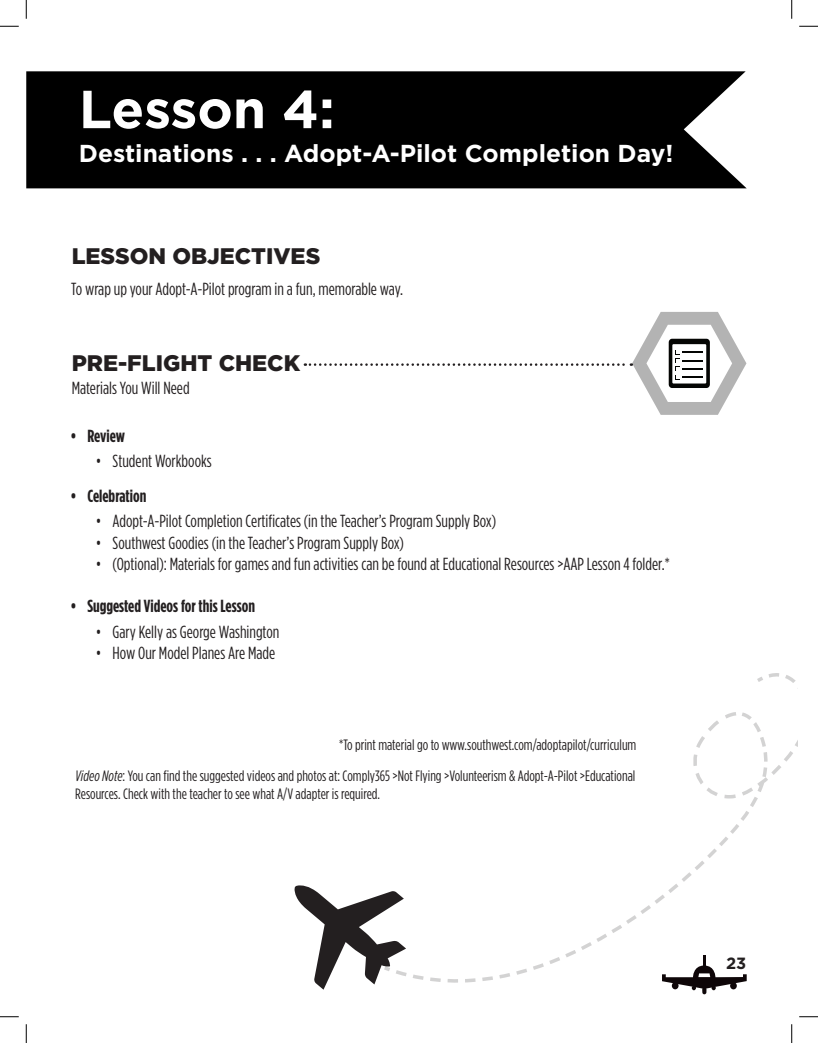
<style>
.page{position:relative;width:818px;height:1043px;background:#fff}
.page>*{position:absolute;margin:0;border:0;box-sizing:border-box;transform-origin:0 0}
.t1{font:700 53.38px "Gotham";color:#fff}
.t2{font:700 24.5px "Gotham";color:#fff}
.t3{font:900 22.5px "Gotham";color:#231f20}
.t4{font:17.5px "Gotham Condensed";color:#231f20}
.t5{font:700 17.5px "Gotham Condensed";color:#231f20}
.t6{font:700 16.25px "Gotham";color:#231f20}
.t7{font:15px/18px "Gotham Condensed";color:#231f20}
.s1{font-style:italic}
</style>
<div class="page">
<svg style="left:711px;top:974px;width:35px;height:17px"></svg>
<svg style="left:406px;top:974px;width:305px;height:21px"></svg>
<svg style="left:406px;top:673px;width:391px;height:301px"></svg>
<svg style="left:294px;top:885px;width:112px;height:104px"></svg>
<div style="left:26px;top:71px;width:720px;height:117px;background:#000"></div>
<svg style="left:305px;top:312px;width:441px;height:103px"></svg>
<hr style="left:681px;top:376px;width:21px;height:2px;background:#040503">
<svg style="left:0;top:25px;width:19px;height:2px"></svg>
<svg style="left:799px;top:25px;width:19px;height:2px"></svg>
<svg style="left:0;top:1016px;width:19px;height:1px"></svg>
<svg style="left:799px;top:1016px;width:19px;height:1px"></svg>
<svg style="left:25px;top:0;width:2px;height:19px"></svg>
<svg style="left:25px;top:1024px;width:2px;height:18px"></svg>
<svg style="left:791px;top:0;width:1px;height:19px"></svg>
<svg style="left:791px;top:1024px;width:1px;height:18px"></svg>
<p class="t1" style="left:79px;top:74px;width:257px">Lesson 4:</p>
<p class="t2" style="left:79px;top:137px;width:596px">Destinations . . . Adopt-A-Pilot Completion Day!</p>
<p class="t3" style="left:72px;top:240px;width:250px">LESSON OBJECTIVES</p>
<p class="t4" style="left:71px;top:278px;width:333px">To wrap up your Adopt-A-Pilot program in a fun, memorable way.</p>
<p class="t3" style="left:72px;top:348px;width:230px">PRE-FLIGHT CHECK</p>
<p class="t4" style="left:72px;top:378px;width:119px">Materials You Will Need</p>
<p class="t5" style="left:70px;top:425px;width:56px">• Review</p>
<p class="t4" style="left:96px;top:451px;width:118px">• Student Workbooks</p>
<p class="t5" style="left:70px;top:486px;width:77px">• Celebration</p>
<p class="t4" style="left:96px;top:511px;width:402px">• Adopt-A-Pilot Completion Certificates (in the Teacher’s Program Supply Box)</p>
<p class="t4" style="left:96px;top:532px;width:310px">• Southwest Goodies (in the Teacher’s Program Supply Box)</p>
<p class="t4" style="left:96px;top:553px;width:575px">• (Optional): Materials for games and fun activities can be found at Educational Resources &gt;AAP Lesson 4 folder.*</p>
<p class="t5" style="left:70px;top:596px;width:186px">• Suggested Videos for this Lesson</p>
<p class="t4" style="left:96px;top:621px;width:185px">• Gary Kelly as George Washington</p>
<p class="t4" style="left:96px;top:642px;width:181px">• How Our Model Planes Are Made</p>
<p class="t7" style="left:339px;top:735px;width:299px">*To print material go to www.southwest.com/adoptapilot/curriculum</p>
<p class="t7" style="left:75px;top:766px;width:561px"><span class="s1">Video Note</span>: You can find the suggested videos and photos at: Comply365 &gt;Not Flying &gt;Volunteerism &amp; Adopt-A-Pilot &gt;Educational<br>Resources. Check with the teacher to see what A/V adapter is required.</p>
<p class="t6" style="left:726px;top:952px;width:22px">23</p>
</div>
